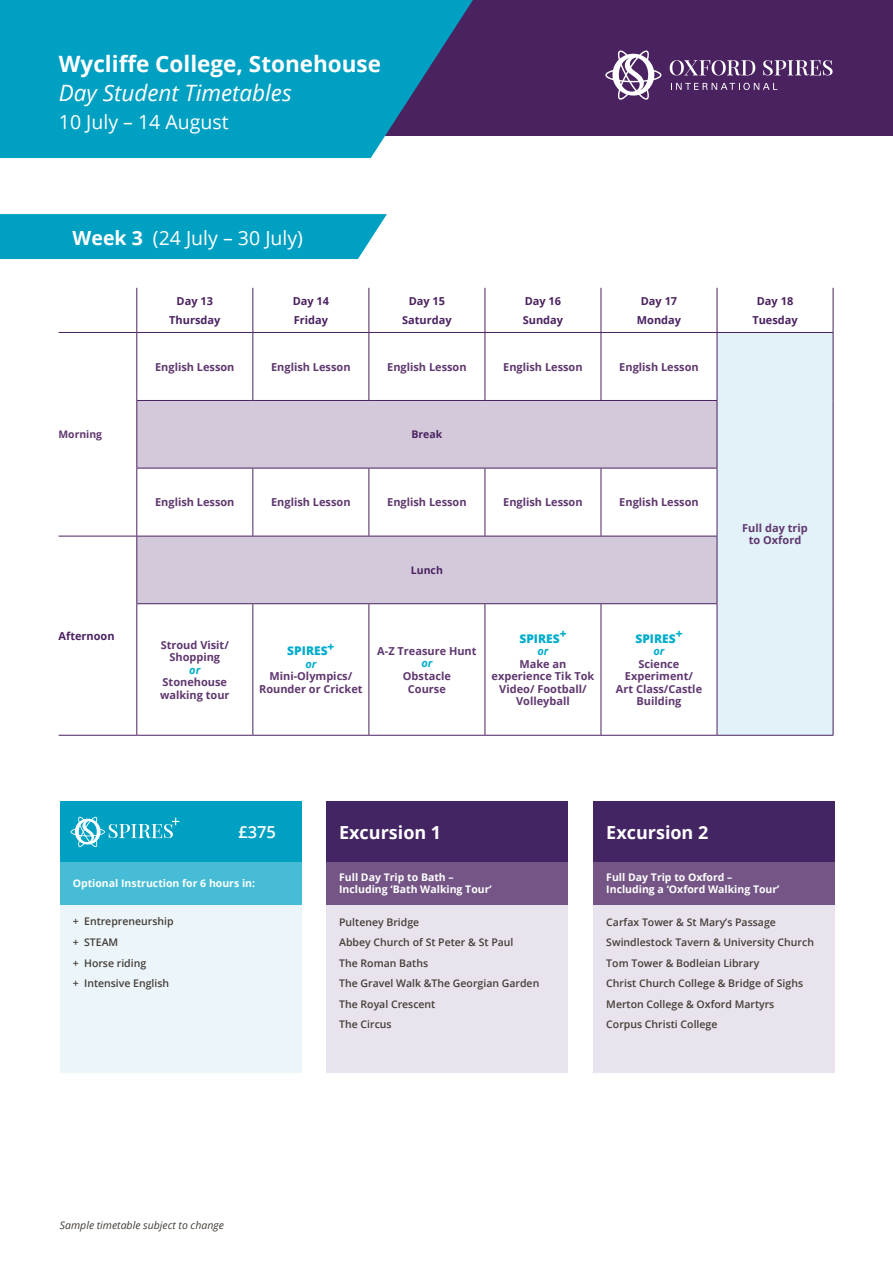
<style>
.page{position:relative;width:893px;height:1263px;background:#fff}
.page>*{position:absolute;margin:0;border:0;box-sizing:border-box;transform-origin:0 0}
.t1{font:700 22.5px "Open Sans";color:#fff}
.t2{font:italic 22.5px "Open Sans";color:#fff}
.t3{font:19.5px "Open Sans";color:#fff}
.t4{font:700 18px "Open Sans";color:#fff}
.t5{font:600 16.5px "Open Sans";color:#fff}
.t6{font:800 12px "Open Sans";color:#00adcc}
.t7{font:700 10.95px/12.6px "Open Sans";color:#5f386f;text-align:center}
.t8{font:700 10.95px/19.2px "Open Sans";color:#4a2260;text-align:center}
.t9{font:italic 700 10.95px "Open Sans";color:#00adcc}
.t10{font:600 10.5px/20.5px "Open Sans";color:#443d37}
.t11{font:700 10.5px/12px "Open Sans";color:#fff}
.t12{font:italic 10.5px "Open Sans";color:#443d37}
.t13{font:700 10.5px "Open Sans";color:#4a2260}
.t14{font:700 10.35px "Open Sans";color:#5f386f}
.s1{font-weight:700}
</style>
<div class="page">
<div style="left:0;top:0;width:893px;height:136px;background:#4a2260"></div>
<svg style="left:0;top:0;width:473px;height:158px;background:#0d98bb"></svg>
<svg style="left:605px;top:50px;width:56px;height:50px"></svg>
<svg style="left:670px;top:60px;width:85px;height:15px"></svg>
<svg style="left:763px;top:60px;width:69px;height:15px"></svg>
<svg style="left:671px;top:83px;width:106px;height:7px"></svg>
<div style="left:717px;top:332px;width:116px;height:403px;background:#e2f2f8"></div>
<svg style="left:137px;top:401px;width:580px;height:202px;fill:#d3c9db"></svg>
<hr style="left:136px;top:288px;width:1px;height:44px;background:#4a2260">
<hr style="left:252px;top:288px;width:1px;height:44px;background:#4a2260">
<hr style="left:368px;top:288px;width:1px;height:44px;background:#4a2260">
<hr style="left:485px;top:288px;width:1px;height:44px;background:#4a2260">
<hr style="left:601px;top:288px;width:1px;height:44px;background:#4a2260">
<hr style="left:717px;top:288px;width:1px;height:44px;background:#4a2260">
<hr style="left:833px;top:288px;width:1px;height:44px;background:#4a2260">
<hr style="left:59px;top:332px;width:78px;height:1px;background:#4a2260">
<hr style="left:137px;top:332px;width:116px;height:1px;background:#4a2260">
<hr style="left:136px;top:333px;width:1px;height:67px;background:#4a2260">
<hr style="left:253px;top:332px;width:116px;height:1px;background:#4a2260">
<hr style="left:252px;top:333px;width:1px;height:67px;background:#4a2260">
<hr style="left:369px;top:332px;width:116px;height:1px;background:#4a2260">
<hr style="left:368px;top:333px;width:1px;height:67px;background:#4a2260">
<hr style="left:485px;top:332px;width:116px;height:1px;background:#4a2260">
<hr style="left:485px;top:333px;width:1px;height:67px;background:#4a2260">
<hr style="left:601px;top:332px;width:116px;height:1px;background:#4a2260">
<hr style="left:601px;top:333px;width:1px;height:67px;background:#4a2260">
<hr style="left:136px;top:468px;width:117px;height:1px;background:#4a2260">
<hr style="left:136px;top:468px;width:1px;height:68px;background:#4a2260">
<hr style="left:253px;top:468px;width:116px;height:1px;background:#4a2260">
<hr style="left:252px;top:468px;width:1px;height:68px;background:#4a2260">
<hr style="left:369px;top:468px;width:116px;height:1px;background:#4a2260">
<hr style="left:368px;top:468px;width:1px;height:68px;background:#4a2260">
<hr style="left:485px;top:468px;width:116px;height:1px;background:#4a2260">
<hr style="left:485px;top:468px;width:1px;height:68px;background:#4a2260">
<hr style="left:601px;top:468px;width:116px;height:1px;background:#4a2260">
<hr style="left:601px;top:468px;width:1px;height:68px;background:#4a2260">
<hr style="left:717px;top:332px;width:116px;height:1px;background:#4a2260">
<hr style="left:717px;top:333px;width:1px;height:67px;background:#4a2260">
<hr style="left:833px;top:333px;width:1px;height:67px;background:#4a2260">
<hr style="left:833px;top:400px;width:1px;height:68px;background:#4a2260">
<hr style="left:717px;top:468px;width:1px;height:68px;background:#4a2260">
<hr style="left:833px;top:468px;width:1px;height:68px;background:#4a2260">
<hr style="left:833px;top:536px;width:1px;height:68px;background:#4a2260">
<hr style="left:833px;top:604px;width:1px;height:131px;background:#4a2260">
<hr style="left:59px;top:536px;width:78px;height:1px;background:#4a2260">
<hr style="left:136px;top:400px;width:117px;height:1px;background:#4a2260">
<hr style="left:136px;top:401px;width:1px;height:67px;background:#4a2260">
<hr style="left:253px;top:400px;width:116px;height:1px;background:#4a2260">
<hr style="left:369px;top:400px;width:116px;height:1px;background:#4a2260">
<hr style="left:485px;top:400px;width:116px;height:1px;background:#4a2260">
<hr style="left:601px;top:400px;width:116px;height:1px;background:#4a2260">
<hr style="left:717px;top:401px;width:1px;height:67px;background:#4a2260">
<hr style="left:137px;top:536px;width:116px;height:1px;background:#4a2260">
<hr style="left:136px;top:536px;width:1px;height:67px;background:#4a2260">
<hr style="left:253px;top:536px;width:116px;height:1px;background:#4a2260">
<hr style="left:369px;top:536px;width:116px;height:1px;background:#4a2260">
<hr style="left:485px;top:536px;width:116px;height:1px;background:#4a2260">
<hr style="left:601px;top:536px;width:116px;height:1px;background:#4a2260">
<hr style="left:717px;top:536px;width:1px;height:67px;background:#4a2260">
<hr style="left:136px;top:603px;width:117px;height:1px;background:#4a2260">
<hr style="left:253px;top:603px;width:116px;height:1px;background:#4a2260">
<hr style="left:369px;top:603px;width:116px;height:1px;background:#4a2260">
<hr style="left:485px;top:603px;width:116px;height:1px;background:#4a2260">
<hr style="left:601px;top:603px;width:116px;height:1px;background:#4a2260">
<hr style="left:136px;top:604px;width:1px;height:131px;background:#4a2260">
<hr style="left:252px;top:604px;width:1px;height:131px;background:#4a2260">
<hr style="left:368px;top:604px;width:1px;height:131px;background:#4a2260">
<hr style="left:485px;top:604px;width:1px;height:131px;background:#4a2260">
<hr style="left:601px;top:604px;width:1px;height:131px;background:#4a2260">
<hr style="left:717px;top:604px;width:1px;height:131px;background:#4a2260">
<hr style="left:59px;top:735px;width:78px;height:1px;background:#4a2260">
<hr style="left:137px;top:735px;width:116px;height:1px;background:#4a2260">
<hr style="left:253px;top:735px;width:116px;height:1px;background:#4a2260">
<hr style="left:369px;top:735px;width:116px;height:1px;background:#4a2260">
<hr style="left:485px;top:735px;width:116px;height:1px;background:#4a2260">
<hr style="left:601px;top:735px;width:116px;height:1px;background:#4a2260">
<hr style="left:717px;top:735px;width:116px;height:1px;background:#4a2260">
<div style="left:60px;top:801px;width:242px;height:61px;background:#00a0c2"></div>
<div style="left:60px;top:862px;width:242px;height:43px;background:#46bcd6"></div>
<div style="left:60px;top:905px;width:242px;height:168px;background:#ecf6fa"></div>
<svg style="left:71px;top:816px;width:108px;height:31px"></svg>
<div style="left:326px;top:801px;width:242px;height:61px;background:#442563"></div>
<div style="left:326px;top:862px;width:242px;height:43px;background:#745586"></div>
<div style="left:326px;top:905px;width:242px;height:168px;background:#e9e3ed"></div>
<div style="left:594px;top:801px;width:241px;height:61px;background:#442563"></div>
<div style="left:594px;top:862px;width:241px;height:43px;background:#745586"></div>
<div style="left:594px;top:905px;width:241px;height:168px;background:#e9e3ed"></div>
<div style="left:0;top:214px;width:387px;height:45px;background:#00a0c2"></div>
<h1 class="t1" style="left:59px;top:48px;width:324px">Wycliffe College, Stonehouse</h1>
<h1 class="t2" style="left:59px;top:77px;width:234px">Day Student Timetables</h1>
<h2 class="t3" style="left:59px;top:109px;width:171px">10 July – 14 August</h2>
<h2 class="t3" style="left:73px;top:224px;width:232px"><span class="s1">Week 3</span> (24 July – 30 July)</h2>
<p class="t8" style="left:169px;top:291px;width:53px">Day 13<br>Thursday</p>
<p class="t8" style="left:293px;top:291px;width:38px;text-align:left">Day 14<br>Friday</p>
<p class="t8" style="left:402px;top:291px;width:51px">Day 15<br>Saturday</p>
<p class="t8" style="left:523px;top:291px;width:42px;text-align:left">Day 16<br>Sunday</p>
<p class="t8" style="left:637px;top:291px;width:46px">Day 17<br>Monday</p>
<p class="t8" style="left:752px;top:291px;width:47px">Day 18<br>Tuesday</p>
<p class="t14" style="left:59px;top:427px;width:45px">Morning</p>
<p class="t8" style="left:59px;top:626px;width:58px">Afternoon</p>
<p class="t7" style="left:155px;top:360px;width:81px">English Lesson</p>
<p class="t7" style="left:271px;top:360px;width:81px">English Lesson</p>
<p class="t7" style="left:387px;top:360px;width:81px">English Lesson</p>
<p class="t7" style="left:503px;top:360px;width:81px">English Lesson</p>
<p class="t7" style="left:619px;top:360px;width:81px">English Lesson</p>
<p class="t13" style="left:411px;top:427px;width:32px">Break</p>
<p class="t7" style="left:155px;top:496px;width:81px">English Lesson</p>
<p class="t7" style="left:271px;top:496px;width:81px">English Lesson</p>
<p class="t7" style="left:387px;top:496px;width:81px">English Lesson</p>
<p class="t7" style="left:503px;top:496px;width:81px">English Lesson</p>
<p class="t7" style="left:619px;top:496px;width:81px">English Lesson</p>
<p class="t7" style="left:161px;top:638px;width:70px">Stroud Visit/<br>Shopping</p>
<p class="t9" style="left:189px;top:662px;width:13px">or</p>
<p class="t7" style="left:160px;top:676px;width:71px;text-align:left">Stonehouse walking tour</p>
<p class="t13" style="left:411px;top:563px;width:34px">Lunch</p>
<p class="t6" style="left:287px;top:642px;width:49px">SPIRES+</p>
<p class="t9" style="left:305px;top:656px;width:13px">or</p>
<p class="t7" style="left:259px;top:670px;width:105px">Mini-Olympics/<br>Rounder or Cricket</p>
<p class="t7" style="left:377px;top:644px;width:101px">A-Z Treasure Hunt</p>
<p class="t9" style="left:421px;top:656px;width:13px">or</p>
<p class="t7" style="left:403px;top:669px;width:50px">Obstacle<br>Course</p>
<p class="t6" style="left:519px;top:629px;width:49px">SPIRES+</p>
<p class="t9" style="left:537px;top:643px;width:13px">or</p>
<p class="t7" style="left:492px;top:657px;width:104px">Make an experience Tik Tok<br>Video/ Football/<br>Volleyball</p>
<p class="t6" style="left:635px;top:629px;width:49px">SPIRES+</p>
<p class="t9" style="left:653px;top:643px;width:13px">or</p>
<p class="t7" style="left:616px;top:657px;width:88px">Science<br>Experiment/<br>Art Class/Castle<br>Building</p>
<p class="t7" style="left:742px;top:521px;width:67px">Full day trip to Oxford</p>
<h3 class="t5" style="left:238px;top:821px;width:39px">£375</h3>
<p class="t11" style="left:73px;top:877px;width:184px">Optional Instruction for 6 hours in:</p>
<p class="t10" style="left:73px;top:911px;width:102px">+ Entrepreneurship + STEAM<br>+ Horse riding<br>+ Intensive English</p>
<h3 class="t4" style="left:339px;top:819px;width:104px">Excursion 1</h3>
<p class="t11" style="left:339px;top:871px;width:154px">Full Day Trip to Bath –<br>Including ‘Bath Walking Tour’</p>
<p class="t10" style="left:339px;top:911px;width:202px">Pulteney Bridge<br>Abbey Church of St Peter &amp; St Paul<br>The Roman Baths<br>The Gravel Walk &amp;The Georgian Garden<br>The Royal Crescent<br>The Circus</p>
<h3 class="t4" style="left:606px;top:819px;width:104px">Excursion 2</h3>
<p class="t11" style="left:606px;top:871px;width:175px">Full Day Trip to Oxford –<br>Including a ‘Oxford Walking Tour’</p>
<p class="t10" style="left:606px;top:911px;width:209px">Carfax Tower &amp; St Mary’s Passage<br>Swindlestock Tavern &amp; University Church<br>Tom Tower &amp; Bodleian Library<br>Christ Church College &amp; Bridge of Sighs<br>Merton College &amp; Oxford Martyrs<br>Corpus Christi College</p>
<p class="t12" style="left:60px;top:1218px;width:165px">Sample timetable subject to change</p>
</div>
